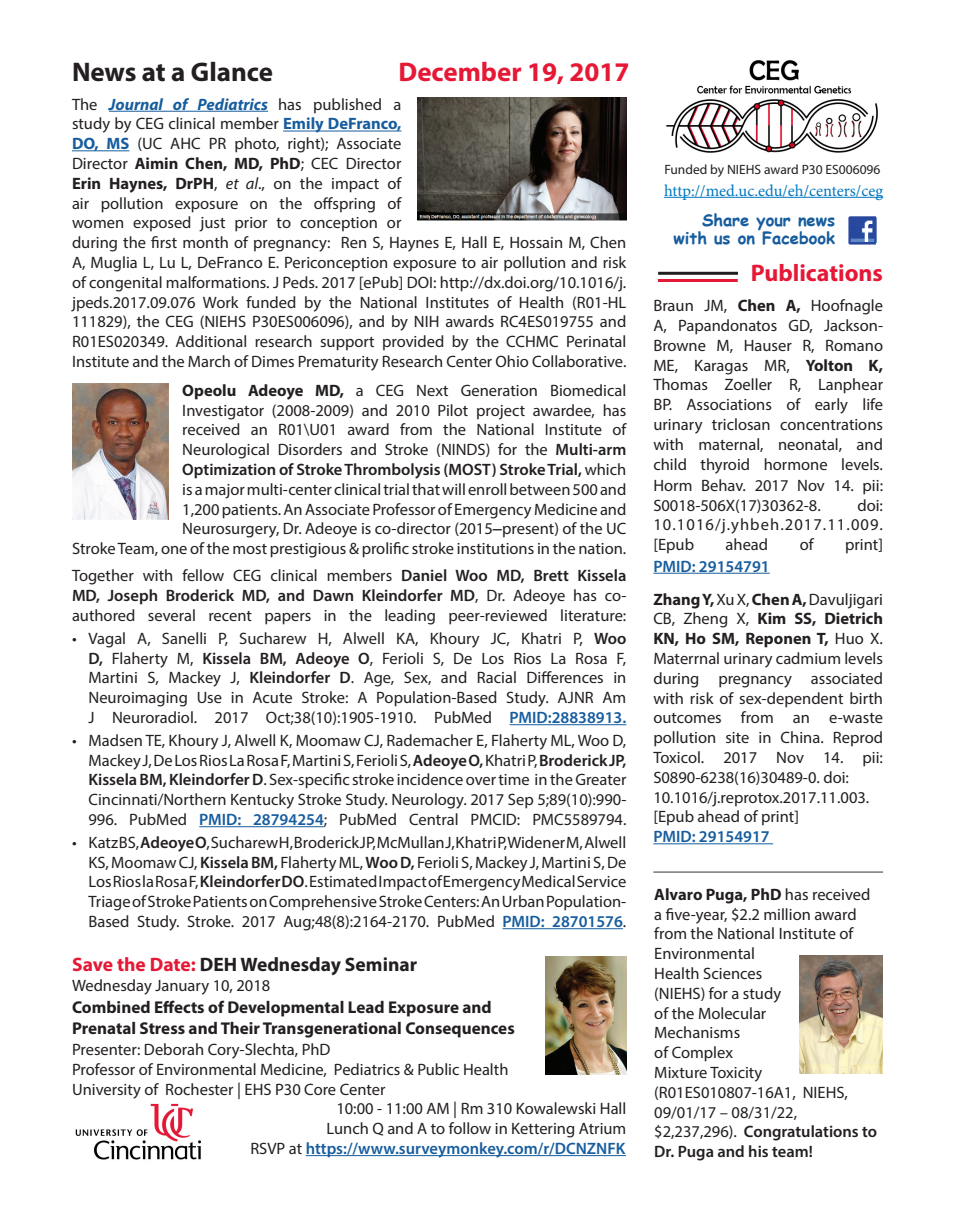
<style>
.page{position:relative;width:954px;height:1224px;background:#fff}
.page>*{position:absolute;margin:0;border:0;box-sizing:border-box;transform-origin:0 0}
.t1{font:700 27px "Myriad Pro";color:#e51836}
.t2{font:700 27px "Myriad Pro";letter-spacing:-.005em;color:#231f20}
.t3{font:700 24px "Myriad Pro";color:#e51836}
.t4{font:700 19.5px "Myriad Pro";color:#231f20}
.t5{font:700 17.1px/20.5px "Myriad Pro";color:#231f20}
.t6{font:16.5px/19.8px "Myriad Pro";color:#231f20;text-align:justify}
.t7{font:600 16.5px "Myriad Pro";color:#175d9e}
.t8{font:16.5px "Minion Pro";letter-spacing:-.005em;color:#0078c0}
.t9{font:700 16.5px "Comic Sans MS";color:#175d9e}
.t10{font:13.5px "Myriad Pro";color:#231f20}
.s1{font-weight:700;font-style:italic;color:#175d9e}
.s2{font-weight:700;color:#175d9e}
.s3{font-weight:700}
.s4{font-style:italic}
.s5{font-weight:600}
.s6{font-family:"Arial"}
.s7{font-weight:600;color:#175d9e}
.s8{color:#e51836}
.s9{font-weight:400;color:#231f20}
</style>
<div class="page">
<hr style="left:109px;top:111px;width:159px;height:1px;background:#175d9e">
<hr style="left:283px;top:131px;width:118px;height:1px;background:#175d9e">
<hr style="left:72px;top:150px;width:57px;height:1px;background:#175d9e">
<hr style="left:306px;top:1155px;width:320px;height:1px;background:#175d9e">
<hr style="left:653px;top:871px;width:230px;height:2px;background:#76787b">
<hr style="left:653px;top:573px;width:117px;height:1px;background:#175d9e">
<img style="left:848px;top:216px;width:29px;height:29px">
<img style="left:666px;top:60px;width:212px;height:93px">
<img style="left:75px;top:1103px;width:126px;height:57px">
<hr style="left:658px;top:272px;width:80px;height:3px;background:#231f20">
<hr style="left:664px;top:197px;width:219px;height:1px;background:#0078c0">
<hr style="left:658px;top:279px;width:80px;height:3px;background:#e51836">
<hr style="left:510px;top:724px;width:116px;height:1px;background:#175d9e">
<hr style="left:199px;top:826px;width:125px;height:1px;background:#175d9e">
<hr style="left:503px;top:928px;width:120px;height:1px;background:#175d9e">
<img style="left:72px;top:383px;width:97px;height:136px">
<hr style="left:653px;top:843px;width:120px;height:1px;background:#175d9e">
<img style="left:546px;top:957px;width:80px;height:118px">
<img style="left:799px;top:956px;width:83px;height:118px">
<img style="left:418px;top:97px;width:208px;height:123px">
<p class="t2" style="left:72px;top:54px;width:203px">News at a Glance</p>
<p class="t1" style="left:399px;top:54px;width:232px">December 19, 2017</p>
<p class="t6" style="left:72px;top:94px;width:556px;text-align:left">The <span class="s1">Journal of Pediatrics</span> has published a<br>study by CEG clinical member <span class="s2">Emily DeFranco,<br>DO, MS</span> (UC AHC PR photo, right); Associate<br>Director <span class="s3">Aimin Chen, MD, PhD</span>; CEC Director<br><span class="s3">Erin Haynes, DrPH</span>, <span class="s4">et al</span>., on the impact of<br>air pollution exposure on the offspring of<br>women exposed just prior to conception or<br>during the first month of pregnancy: Ren S, Haynes E, Hall E, Hossain M, Chen A, Muglia L, Lu L, DeFranco E. Periconception exposure to air pollution and risk of congenital malformations. J Peds. 2017 [ePub] DOI: http://dx.doi.org/10.1016/j. jpeds.2017.09.076 Work funded by the National Institutes of Health (R01-HL 111829), the CEG (NIEHS P30ES006096), and by NIH awards RC4ES019755 and R01ES020349. Additional research support provided by the CCHMC Perinatal Institute and the March of Dimes Prematurity Research Center Ohio Collaborative.</p>
<p class="t6" style="left:72px;top:380px;width:556px;text-align:right"><span class="s3">Opeolu Adeoye MD,</span> a CEG Next Generation Biomedical<br>Investigator (2008-2009) and 2010 Pilot project awardee, has<br>received an R01\U01 award from the National Institute of<br>Neurological Disorders and Stroke (NINDS) for the <span class="s5">Multi-arm<br>Optimization of Stroke Thrombolysis (MOST) Stroke Trial,</span> which<br>is a major multi-center clinical trial that will enroll between 500 and<br>1,200 patients. An Associate Professor of Emergency Medicine and<br>Neurosurgery, Dr. Adeoye is co-director (2015<span class="s6">–</span>present) of the UC<br>Stroke Team, one of the most prestigious &amp; prolific stroke institutions in the nation.</p>
<p class="t6" style="left:72px;top:566px;width:556px">Together with fellow CEG clinical members <span class="s5">Daniel Woo MD, Brett Kissela MD, Joseph Broderick MD, and Dawn Kleindorfer MD</span>, Dr. Adeoye has co&shy;authored several recent papers in the leading peer-reviewed literature:</p>
<p class="t6" style="left:88px;top:628px;width:539px;text-indent:-16px">• Vagal A, Sanelli P, Sucharew H, Alwell KA, Khoury JC, Khatri P, <span class="s5">Woo D,</span> Flaherty M, <span class="s5">Kissela BM, Adeoye O</span>, Ferioli S, De Los Rios La Rosa F, Martini S, Mackey J, <span class="s5">Kleindorfer D</span>. Age, Sex, and Racial Differences in Neuroimaging Use in Acute Stroke: A Population-Based Study. AJNR Am J Neuroradiol. 2017 Oct;38(10):1905-1910. PubMed <span class="s7">PMID:28838913.</span></p>
<p class="t6" style="left:88px;top:730px;width:539px;text-indent:-16px">• Madsen TE, Khoury J, Alwell K, Moomaw CJ, Rademacher E, Flaherty ML, Woo D, Mackey J, De Los Rios La Rosa F, Martini S, Ferioli S, <span class="s5">Adeoye O,</span> Khatri P, <span class="s5">Broderick JP, Kissela BM, Kleindorfer D</span>. Sex-specific stroke incidence over time in the Greater Cincinnati/Northern Kentucky Stroke Study. Neurology. 2017 Sep 5;89(10):990- 996. PubMed <span class="s7">PMID: 28794254</span>; PubMed Central PMCID: PMC5589794.</p>
<p class="t6" style="left:88px;top:832px;width:539px;text-indent:-16px">• Katz BS, <span class="s5">Adeoye O</span>, Sucharew H, Broderick JP, McMullan J, Khatri P, Widener M, Alwell KS, Moomaw CJ, <span class="s5">Kissela BM,</span> Flaherty ML, <span class="s5">Woo D,</span> Ferioli S, Mackey J, Martini S, De Los Rios la Rosa F, <span class="s5">Kleindorfer DO</span>. Estimated Impact of Emergency Medical Service Triage of Stroke Patients on Comprehensive Stroke Centers: An Urban Population-Based Study. Stroke. 2017 Aug;48(8):2164-2170. PubMed <span class="s7">PMID: 28701576</span>.</p>
<p class="t4" style="left:72px;top:952px;width:347px"><span class="s8">Save the Date:</span> DEH Wednesday Seminar</p>
<p class="t6" style="left:72px;top:975px;width:200px">Wednesday January 10, 2018</p>
<p class="t5" style="left:72px;top:997px;width:444px">Combined Effects of Developmental Lead Exposure and<br>Prenatal Stress and Their Transgenerational Consequences</p>
<p class="t6" style="left:72px;top:1039px;width:260px">Presenter: Deborah Cory-Slechta, PhD</p>
<p class="t6" style="left:72px;top:1059px;width:438px">Professor of Environmental Medicine, Pediatrics &amp; Public Health</p>
<p class="t6" style="left:72px;top:1079px;width:315px">University of Rochester | EHS P30 Core Center</p>
<p class="t6" style="left:336px;top:1099px;width:292px">10:00 - 11:00 AM | Rm 310 Kowalewski Hall</p>
<p class="t6" style="left:327px;top:1118px;width:301px">Lunch Q and A to follow in Kettering Atrium</p>
<p class="t7" style="left:250px;top:1138px;width:377px"><span class="s9">RSVP at</span> https://www.surveymonkey.com/r/DCNZNFK</p>
<p class="t10" style="left:664px;top:161px;width:218px">Funded by NIEHS award P30 ES006096</p>
<p class="t8" style="left:664px;top:179px;width:220px">http://med.uc.edu/eh/centers/ceg</p>
<p class="t9" style="left:702px;top:207px;width:135px">Share your news</p>
<p class="t9" style="left:674px;top:225px;width:163px">with us on Facebook</p>
<p class="t3" style="left:751px;top:257px;width:134px">Publications</p>
<p class="t6" style="left:653px;top:295px;width:231px">Braun JM, <span class="s3">Chen A,</span> Hoofnagle A, Papandonatos GD, Jackson-Browne M, Hauser R, Romano ME, Karagas MR, <span class="s3">Yolton K, </span>Thomas Zoeller R, Lanphear BP. Associations of early life urinary triclosan concentrations with maternal, neonatal, and child thyroid hormone levels.</p>
<p class="t6" style="left:653px;top:475px;width:231px">Horm Behav. 2017 Nov 14. pii:<br>S0018-506X(17)30362-8.</p>
<p class="t6" style="left:653px;top:495px;width:231px;text-indent:204px">doi:<br>10.1016/j.yhbeh.2017.11.009. [Epub</p>
<p class="t6" style="left:726px;top:535px;width:44px">ahead</p>
<p class="t6" style="left:800px;top:535px;width:15px">of</p>
<p class="t6" style="left:845px;top:535px;width:39px">print]</p>
<p class="t7" style="left:653px;top:556px;width:118px">PMID: 29154791</p>
<p class="t6" style="left:653px;top:589px;width:231px"><span class="s3">Zhang Y,</span> Xu X, <span class="s3">Chen A,</span> Davuljigari CB, Zheng X, <span class="s3">Kim SS, Dietrich KN, Ho SM, Reponen T,</span> Huo X.<br>Materrnal urinary cadmium levels during pregnancy associated with risk of sex-dependent birth outcomes from an e-waste pollution site in China. Reprod Toxicol. 2017 Nov 14. pii:</p>
<p class="t6" style="left:653px;top:767px;width:217px;text-align:left">S0890-6238(16)30489-0. doi:<br>10.1016/j.reprotox.2017.11.003. [Epub ahead of print]</p>
<p class="t7" style="left:653px;top:826px;width:118px">PMID: 29154917</p>
<p class="t6" style="left:654px;top:884px;width:224px;text-align:left"><span class="s3">Alvaro Puga, PhD</span> has received a five-year, $2.2 million award from the National Institute of<br>Environmental<br>Health Sciences<br>(NIEHS) for a study<br>of the Molecular<br>Mechanisms<br>of Complex<br>Mixture Toxicity (R01ES010807-16A1, NIEHS,<br>09/01/17 – 08/31/22, $2,237,296). <span class="s5">Congratulations to<br>Dr. Puga and his team!</span></p>
</div>
